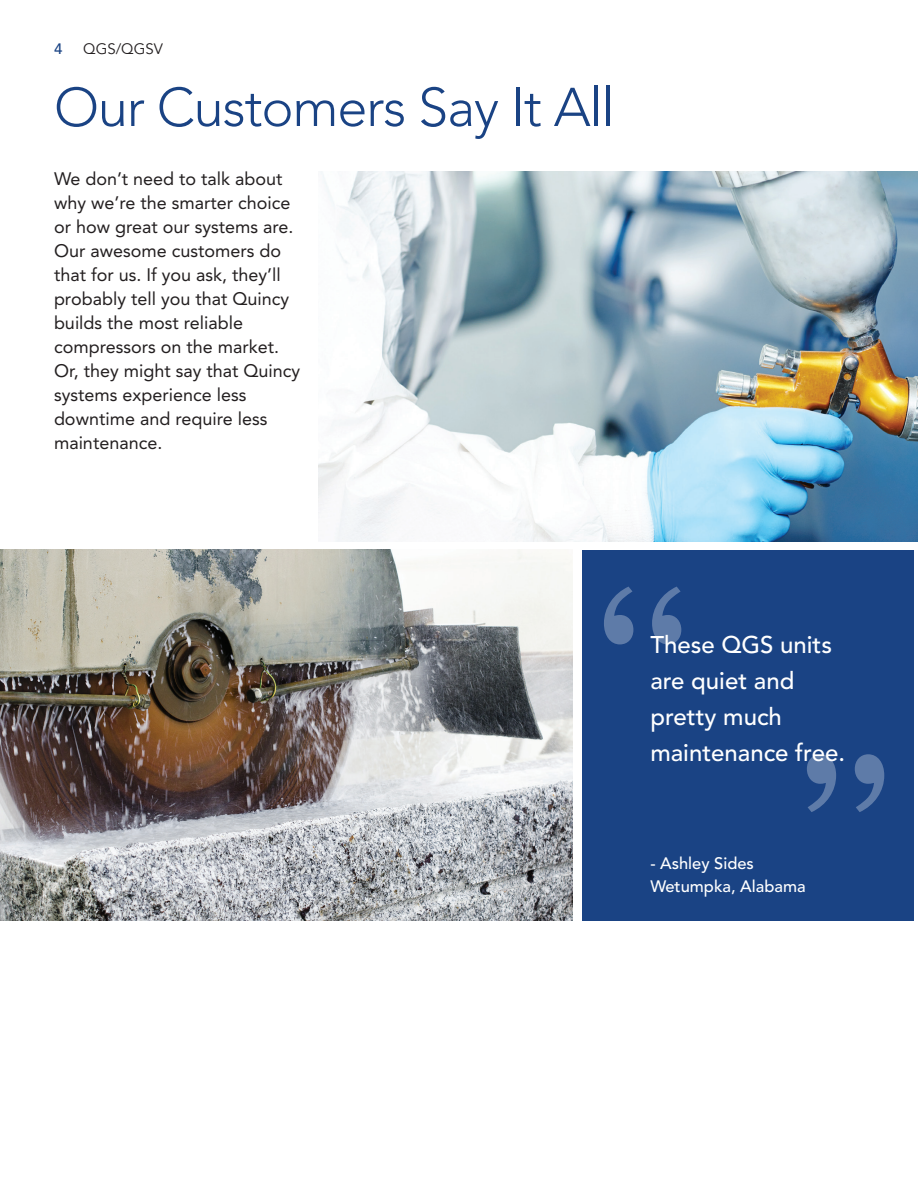
<style>
.page{position:relative;width:918px;height:1188px;background:#fff}
.page>*{position:absolute;margin:0;border:0;box-sizing:border-box;transform-origin:0 0}
.t1{font:500 232.5px "Copperplate";color:#fff}
.t2{font:300 54px "Avenir LT Std";letter-spacing:-.02em;color:#1a4384}
.t3{font:500 24px/36px "Avenir LT Std";color:#fff}
.t4{font:18px/24px "Avenir LT Std";color:#231f20}
.t5{font:500 16.5px/22.5px "Avenir LT Std";color:#fff}
.t6{font:15px "Avenir LT Std";color:#231f20}
.t7{font:500 15px "Avenir LT Std";color:#1a4384}
</style>
<div class="page">
<img style="left:0;top:550px;width:573px;height:370px">
<img style="left:318px;top:171px;width:600px;height:371px">
<div style="left:582px;top:550px;width:332px;height:370px;background:#1a4384"></div>
<p class="t7" style="left:54px;top:40px;width:10px">4</p>
<p class="t6" style="left:83px;top:40px;width:81px">QGS/QGSV</p>
<h2 class="t2" style="left:54px;top:76px;width:562px">Our Customers Say It All</h2>
<p class="t4" style="left:54px;top:167px;width:248px">We don’t need to talk about why we’re the smarter choice or how great our systems are.<br>Our awesome customers do that for us. If you ask, they’ll probably tell you that Quincy builds the most reliable compressors on the market.<br>Or, they might say that Quincy systems experience less downtime and require less maintenance.</p>
<h1 class="t1" style="left:585px;top:541px;width:116px">“</h1>
<h3 class="t3" style="left:650px;top:627px;width:183px">These QGS units are quiet and</h3>
<h3 class="t3" style="left:650px;top:699px;width:196px">pretty much maintenance free.</h3>
<h1 class="t1" style="left:903px;top:858px;width:116px;rotate:-180deg">“</h1>
<p class="t5" style="left:650px;top:853px;width:157px">- Ashley Sides<br>Wetumpka, Alabama</p>
</div>
